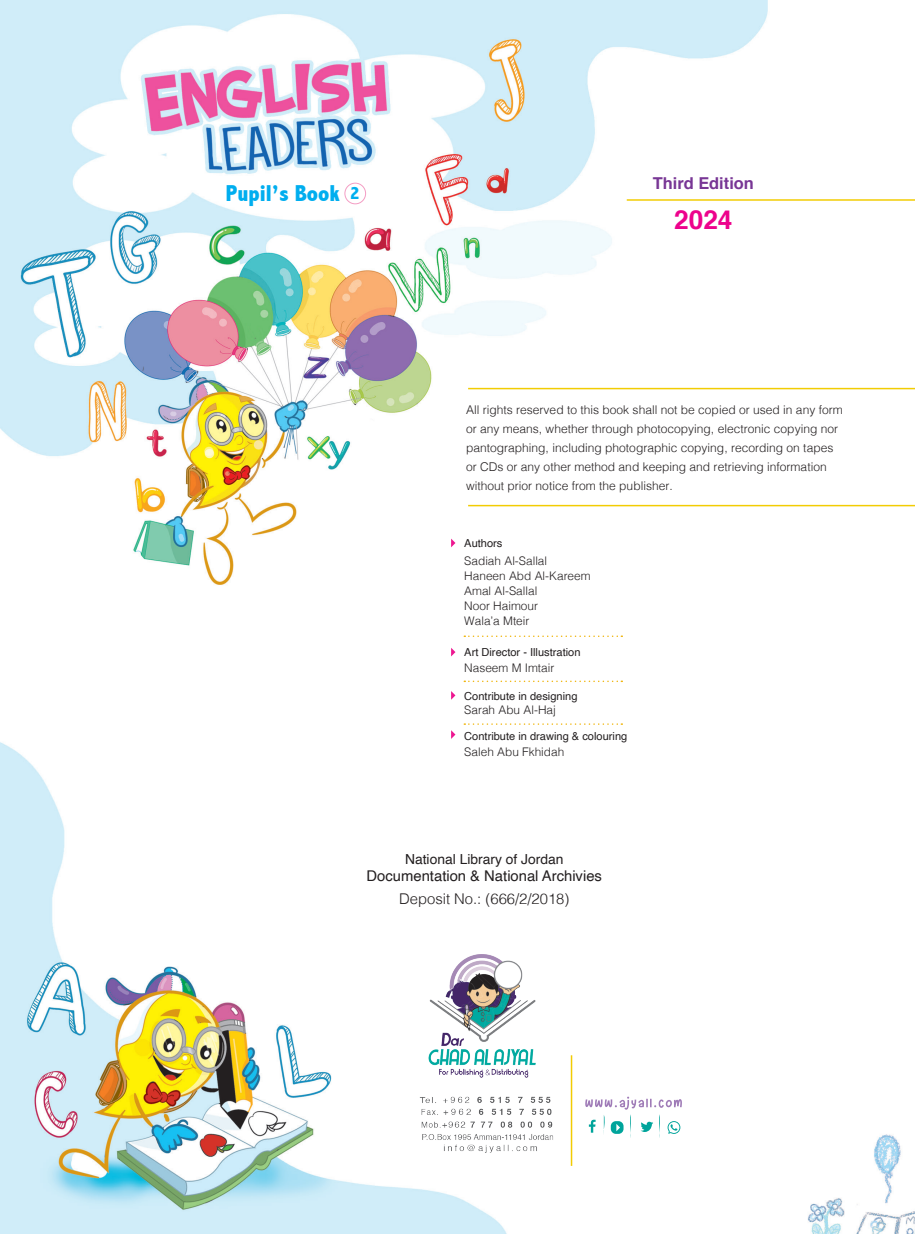
<style>
.page{position:relative;width:915px;height:1234px;background:#fff}
.page>*{position:absolute;margin:0;border:0;box-sizing:border-box;transform-origin:0 0}
.t1{font:700 26.25px "Helvetica";color:#ed028c}
.t2{font:800 condensed 23.1px "Abadi";color:#00aeef}
.t3{font:700 16.35px "Helvetica";color:#783695}
.t4{font:14.85px "Helvetica";color:#231f20}
.t5{font:300 14.85px "Helvetica";color:#231f20}
.t6{font:13.8px "Helvetica";color:#231f20}
.t7{font:300 12px/19px "Helvetica";color:#231f20}
.t8{font:300 11.85px/15px "Helvetica";color:#231f20;text-align:justify}
.t9{font:11.1px "Helvetica";color:#231f20}
.s1{font-size:18.45px}
</style>
<div class="page">
<img style="left:0;top:0;width:914px;height:1233px">
<svg style="left:464px;top:635px;width:158px;height:2px"></svg>
<svg style="left:464px;top:680px;width:158px;height:2px"></svg>
<svg style="left:464px;top:723px;width:158px;height:1px"></svg>
<svg style="left:451px;top:538px;width:4px;height:9px"></svg>
<svg style="left:451px;top:647px;width:4px;height:9px"></svg>
<svg style="left:451px;top:691px;width:4px;height:8px"></svg>
<svg style="left:451px;top:730px;width:4px;height:8px"></svg>
<img style="left:412px;top:940px;width:144px;height:221px">
<svg style="left:585px;top:1096px;width:96px;height:42px"></svg>
<hr style="left:626px;top:199px;width:288px;height:2px;background:#f2cc03">
<hr style="left:468px;top:388px;width:446px;height:1px;background:#f2cc03">
<hr style="left:468px;top:504px;width:446px;height:2px;background:#f2cc03">
<div style="left:344px;top:183px;width:22px;height:21px;border:1px solid #f49dc4;border-radius:50%"></div>
<hr style="left:570px;top:1054px;width:2px;height:111px;background:#f2cc03">
<h2 class="t2" style="left:226px;top:180px;width:135px">Pupil’s Book <span class="s1">2</span></h2>
<h3 class="t3" style="left:652px;top:170px;width:103px">Third Edition</h3>
<h1 class="t1" style="left:674px;top:198px;width:60px">2024</h1>
<p class="t7" style="left:466px;top:399px;width:378px">All rights reserved to this book shall not be copied or used in any form or any means, whether through photocopying, electronic copying nor pantographing, including photographic copying, recording on tapes or CDs or any other method and keeping and retrieving information without prior notice from the publisher.</p>
<p class="t9" style="left:464px;top:535px;width:40px">Authors</p>
<p class="t8" style="left:464px;top:552px;width:84px">Sadiah Al-Sallal</p>
<p class="t8" style="left:464px;top:567px;width:128px">Haneen Abd Al-Kareem</p>
<p class="t8" style="left:464px;top:582px;width:75px">Amal Al-Sallal Noor Haimour Wala’a Mteir</p>
<p class="t9" style="left:464px;top:643px;width:118px">Art Director - Illustration</p>
<p class="t9" style="left:464px;top:687px;width:115px">Contribute in designing</p>
<p class="t9" style="left:464px;top:727px;width:164px">Contribute in drawing &amp; colouring</p>
<p class="t8" style="left:464px;top:659px;width:92px">Naseem M Imtair</p>
<p class="t8" style="left:464px;top:701px;width:93px">Sarah Abu Al-Haj</p>
<p class="t8" style="left:464px;top:743px;width:101px">Saleh Abu Fkhidah</p>
<p class="t6" style="left:405px;top:847px;width:160px">National Library of Jordan</p>
<p class="t4" style="left:366px;top:864px;width:237px">Documentation &amp; National Archivies</p>
<p class="t5" style="left:399px;top:885px;width:172px">Deposit No.: (666/2/2018)</p>
</div>
